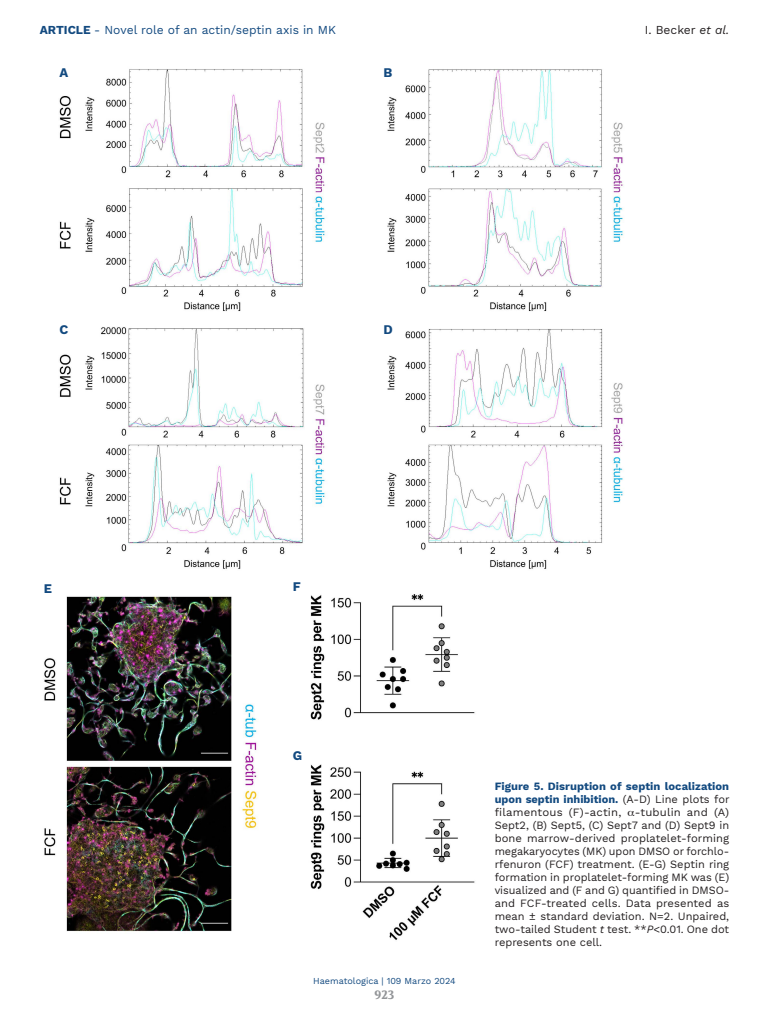
<style>
.page{position:relative;width:769px;height:1024px;background:#fff}
.page>*{position:absolute;margin:0;border:0;box-sizing:border-box;transform-origin:0 0}
.LETTERE_Figure{font:700 13px "Work Sans";color:#134a80}
.t1{font:12px "Work Sans";color:#134a80}
.t2{font:12px "Work Sans";color:#231f20}
.t3{font:700 12px "Volkhov";color:#939598}
.DIDA_Figura{font:11px/13px "Work Sans";color:#231f20;text-align:justify}
.t4{font:9px "Work Sans";color:#134a80}
.s1{font-weight:700}
.s2{font-style:italic}
.s3{font-weight:700;color:#134a80}
</style>
<div class="page">
<img style="left:44px;top:69px;width:580px;height:871px">
<p class="t1" style="left:40px;top:23px;width:297px"><span class="s1">ARTICLE</span> - Novel role of an actin/septin axis in MK</p>
<p class="t2" style="left:644px;top:23px;width:86px">I. Becker <span class="s2">et al.</span></p>
<p class="LETTERE_Figure" style="left:60px;top:65px;width:10px">A</p>
<p class="LETTERE_Figure" style="left:383px;top:65px;width:10px">B</p>
<p class="LETTERE_Figure" style="left:60px;top:321px;width:10px">C</p>
<p class="LETTERE_Figure" style="left:383px;top:321px;width:11px">D</p>
<p class="LETTERE_Figure" style="left:44px;top:581px;width:10px">E</p>
<p class="LETTERE_Figure" style="left:293px;top:578px;width:9px">F</p>
<p class="LETTERE_Figure" style="left:293px;top:748px;width:11px">G</p>
<p class="t4" style="left:313px;top:975px;width:144px">Haematologica | 109 Marzo 2024</p>
<p class="t3" style="left:374px;top:987px;width:22px">923</p>
<p class="DIDA_Figura" style="left:494px;top:779px;width:236px"><span class="s3">Figure 5. Disruption of septin localization upon septin inhibition.</span> (A-D) Line plots for filamentous (F)-actin, -tubulin and (A)<br>Sept2, (B) Sept5, (C) Sept7 and (D) Sept9 in bone marrow-derived proplatelet-forming megakaryocytes (MK) upon DMSO or forchlo&shy;rfenuron (FCF) treatment. (E-G) Septin ring formation in proplatelet-forming MK was (E) visualized and (F and G) quantified in DMSO&shy;and FCF-treated cells. Data presented as mean ± standard deviation. N=2. Unpaired, two-tailed Student <span class="s2">t</span> test. **<span class="s2">P</span>&lt;0.01. One dot represents one cell.</p>
</div>
